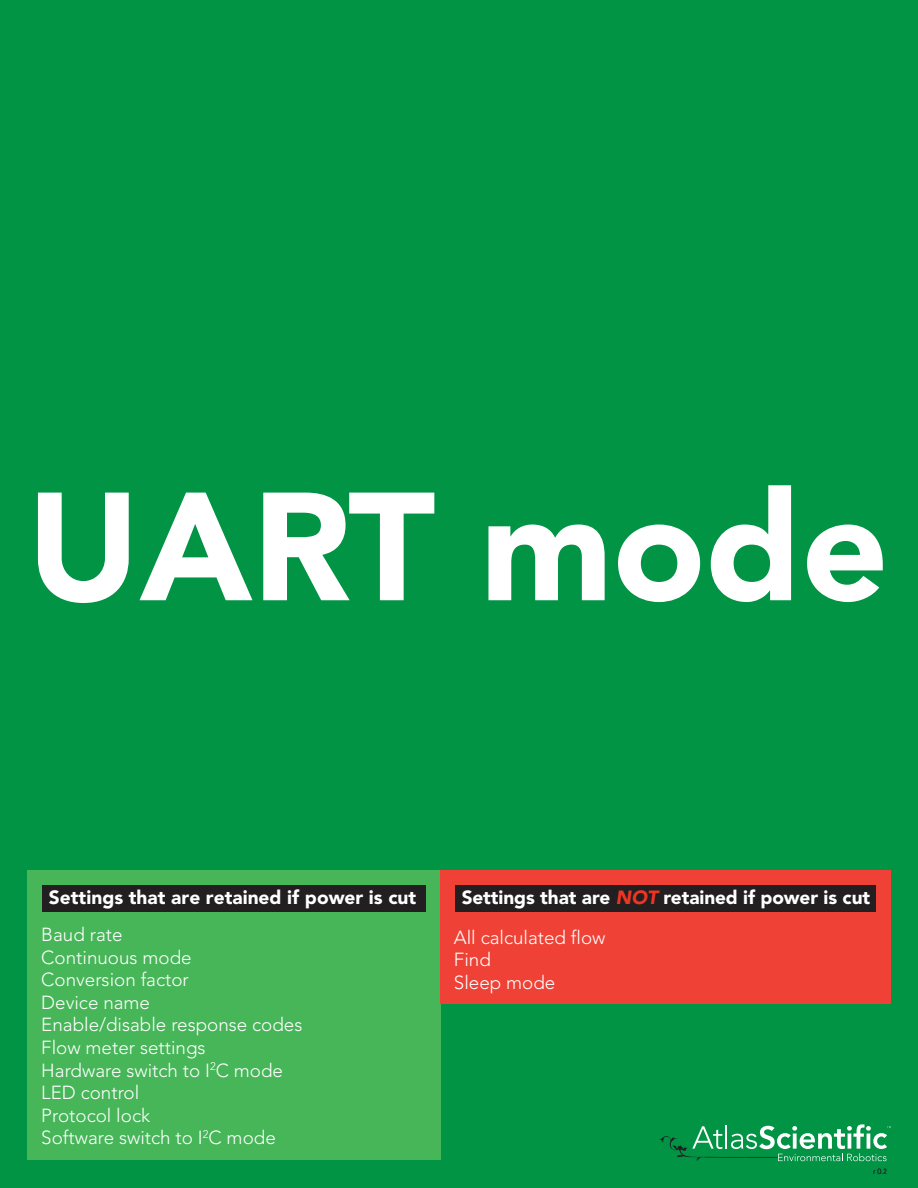
<style>
.page{position:relative;width:918px;height:1188px;background:#009444}
.page>*{position:absolute;margin:0;border:0;box-sizing:border-box;transform-origin:0 0}
.t1{font:900 152.1px "Avenir LT Pro";color:#fff}
.t2{font:900 19.05px "Avenir";letter-spacing:-.005em;color:#fff}
.t3{font:300 18.75px/22.6px "Avenir";color:#fff}
.t4{font:300 7.5px "Avenir LT Pro";color:#231f20}
.s1{font-style:italic;color:#ee3524}
</style>
<div class="page">
<div style="left:27px;top:870px;width:414px;height:290px;background:#46b658"></div>
<div style="left:42px;top:885px;width:384px;height:27px;background:#231f20"></div>
<div style="left:441px;top:870px;width:450px;height:134px;background:#ef4135"></div>
<div style="left:456px;top:885px;width:420px;height:27px;background:#231f20"></div>
<svg style="left:660px;top:1124px;width:231px;height:37px"></svg>
<p class="t1" style="left:27px;top:455px;width:863px">UART mode</p>
<p class="t2" style="left:49px;top:886px;width:369px">Settings that are retained if power is cut</p>
<p class="t3" style="left:41px;top:923px;width:263px">Baud rate<br>Continuous mode<br>Conversion factor<br>Device name<br>Enable/disable response codes<br>Flow meter settings<br>Hardware switch to I<sup>2</sup>C mode<br>LED control<br>Protocol lock<br>Software switch to I<sup>2</sup>C mode</p>
<p class="t3" style="left:454px;top:926px;width:153px">All calculated flow<br>Find<br>Sleep mode</p>
<p class="t2" style="left:462px;top:886px;width:410px">Settings that are <span class="s1">NOT</span> retained if power is cut</p>
<p class="t4" style="left:873px;top:1167px;width:16px">r 0.2</p>
<p class="t4" style="left:883px;top:1167px;width:5px">1</p>
</div>
